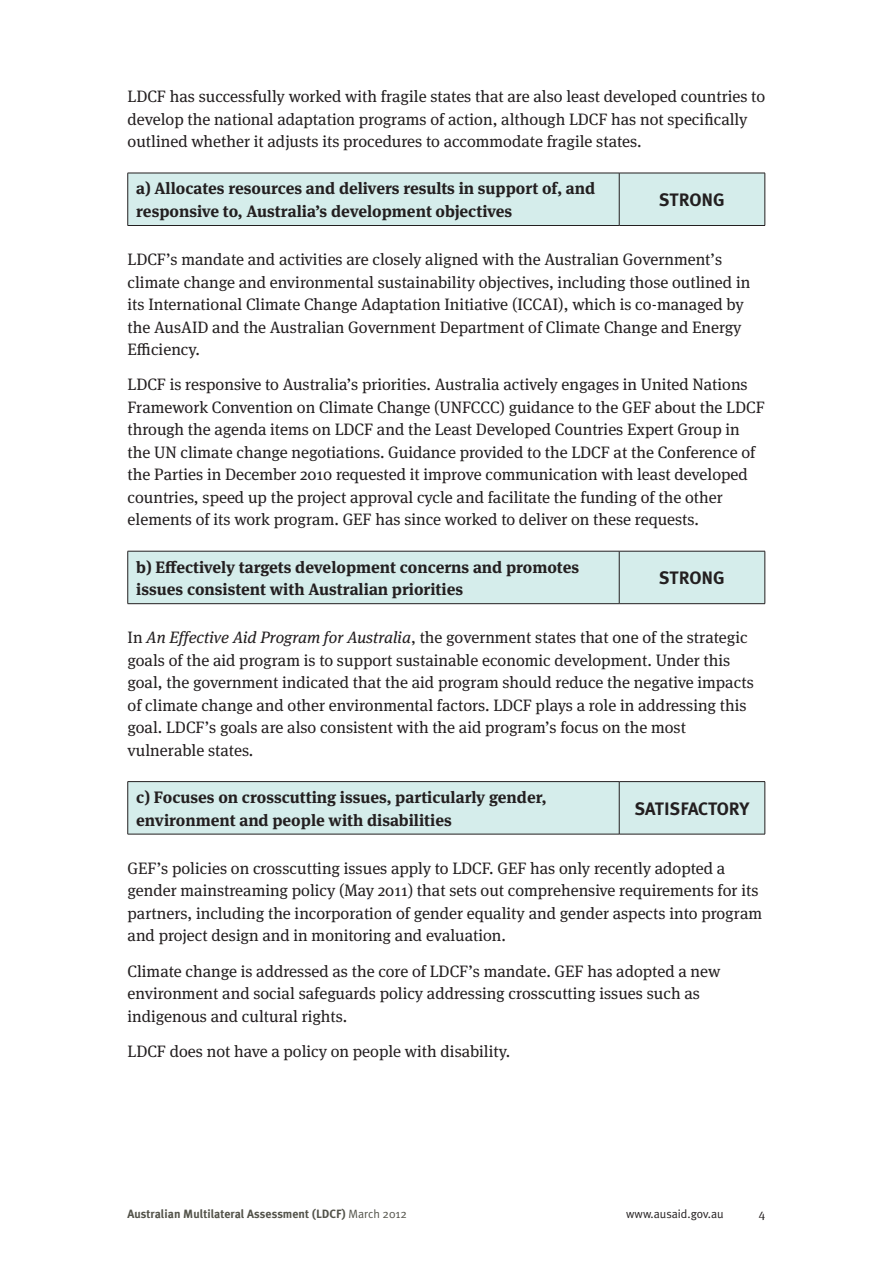
<style>
.page{position:relative;width:893px;height:1263px;background:#fff}
.page>*{position:absolute;margin:0;border:0;box-sizing:border-box;transform-origin:0 0}
._08bbbb_RIGHT_COLUMN{font:700 18px "Meta Plus";color:#231f20}
._04__BODY_TEXT{font:16.5px/22.5px "Meta Serif OT";color:#231f20}
._04__BODY_TEXT-2{font:700 16.5px/22.5px "Meta Serif OT";color:#231f20}
.t1{font:700 12px "Meta Plus";color:#53534a}
.t2{font:12px "Meta Plus Normal";color:#231f20}
.t3{font:12px "Meta Serif OT";color:#231f20}
.s1{font-style:italic}
.s2{font-family:"Meta Plus Normal";font-weight:400}
</style>
<div class="page">
<div style="left:128px;top:174px;width:637px;height:51px;background:#d5edeb"></div>
<hr style="left:128px;top:173px;width:491px;height:1px;background:#231f20">
<hr style="left:619px;top:173px;width:146px;height:1px;background:#231f20">
<hr style="left:619px;top:173px;width:1px;height:52px;background:#231f20">
<hr style="left:128px;top:225px;width:491px;height:1px;background:#231f20">
<hr style="left:619px;top:225px;width:146px;height:1px;background:#231f20">
<hr style="left:127px;top:173px;width:1px;height:52px;background:#231f20">
<hr style="left:765px;top:173px;width:1px;height:52px;background:#231f20">
<div style="left:128px;top:552px;width:637px;height:51px;background:#d5edeb"></div>
<hr style="left:619px;top:551px;width:1px;height:52px;background:#231f20">
<hr style="left:128px;top:551px;width:491px;height:1px;background:#231f20">
<hr style="left:127px;top:551px;width:1px;height:52px;background:#231f20">
<hr style="left:619px;top:551px;width:146px;height:1px;background:#231f20">
<hr style="left:765px;top:551px;width:1px;height:52px;background:#231f20">
<hr style="left:128px;top:603px;width:491px;height:1px;background:#231f20">
<hr style="left:619px;top:603px;width:146px;height:1px;background:#231f20">
<div style="left:128px;top:782px;width:637px;height:52px;background:#d5edeb"></div>
<hr style="left:619px;top:782px;width:1px;height:52px;background:#231f20">
<hr style="left:128px;top:781px;width:491px;height:1px;background:#231f20">
<hr style="left:127px;top:782px;width:1px;height:52px;background:#231f20">
<hr style="left:619px;top:781px;width:146px;height:1px;background:#231f20">
<hr style="left:765px;top:782px;width:1px;height:52px;background:#231f20">
<hr style="left:128px;top:834px;width:491px;height:1px;background:#231f20">
<hr style="left:619px;top:834px;width:146px;height:1px;background:#231f20">
<p class="_04__BODY_TEXT" style="left:128px;top:86px;width:639px">LDCF has successfully worked with fragile states that are also least developed countries to develop the national adaptation programs of action, although LDCF has not specifically outlined whether it adjusts its procedures to accommodate fragile states.</p>
<p class="_04__BODY_TEXT-2" style="left:136px;top:178px;width:460px">a) Allocates resources and delivers results in support of, and responsive to, Australia’s development objectives</p>
<p class="_08bbbb_RIGHT_COLUMN" style="left:659px;top:190px;width:67px">STRONG</p>
<p class="_04__BODY_TEXT" style="left:128px;top:249px;width:624px">LDCF’s mandate and activities are closely aligned with the Australian Government’s climate change and environmental sustainability objectives, including those outlined in its International Climate Change Adaptation Initiative (ICCAI), which is co-managed by the AusAID and the Australian Government Department of Climate Change and Energy Efficiency.</p>
<p class="_04__BODY_TEXT" style="left:128px;top:374px;width:639px">LDCF is responsive to Australia’s priorities. Australia actively engages in United Nations Framework Convention on Climate Change (UNFCCC) guidance to the GEF about the LDCF through the agenda items on LDCF and the Least Developed Countries Expert Group in the UN climate change negotiations. Guidance provided to the LDCF at the Conference of the Parties in December 2010 requested it improve communication with least developed countries, speed up the project approval cycle and facilitate the funding of the other elements of its work program. GEF has since worked to deliver on these requests.</p>
<p class="_04__BODY_TEXT-2" style="left:136px;top:556px;width:444px">b) Effectively targets development concerns and promotes issues consistent with Australian priorities</p>
<p class="_08bbbb_RIGHT_COLUMN" style="left:659px;top:568px;width:67px">STRONG</p>
<p class="_04__BODY_TEXT" style="left:128px;top:627px;width:628px">In <span class="s1">An Effective Aid Program for Australia</span>, the government states that one of the strategic goals of the aid program is to support sustainable economic development. Under this goal, the government indicated that the aid program should reduce the negative impacts of climate change and other environmental factors. LDCF plays a role in addressing this goal. LDCF’s goals are also consistent with the aid program’s focus on the most vulnerable states.</p>
<p class="_04__BODY_TEXT-2" style="left:136px;top:786px;width:412px">c) Focuses on crosscutting issues, particularly gender, environment and people with disabilities</p>
<p class="_08bbbb_RIGHT_COLUMN" style="left:635px;top:798px;width:116px">SATISFACTORY</p>
<p class="_04__BODY_TEXT" style="left:128px;top:857px;width:636px">GEF’s policies on crosscutting issues apply to LDCF. GEF has only recently adopted a gender mainstreaming policy (May 2011) that sets out comprehensive requirements for its partners, including the incorporation of gender equality and gender aspects into program and project design and in monitoring and evaluation.</p>
<p class="_04__BODY_TEXT" style="left:128px;top:960px;width:594px">Climate change is addressed as the core of LDCF’s mandate. GEF has adopted a new environment and social safeguards policy addressing crosscutting issues such as indigenous and cultural rights.</p>
<p class="_04__BODY_TEXT" style="left:128px;top:1040px;width:384px">LDCF does not have a policy on people with disability.</p>
<p class="t1" style="left:128px;top:1207px;width:281px">Australian Multilateral Assessment (LDCF) <span class="s2">March 2012</span></p>
<p class="t2" style="left:626px;top:1207px;width:99px">www.ausaid.gov.au</p>
<p class="t3" style="left:759px;top:1207px;width:8px">4</p>
</div>
